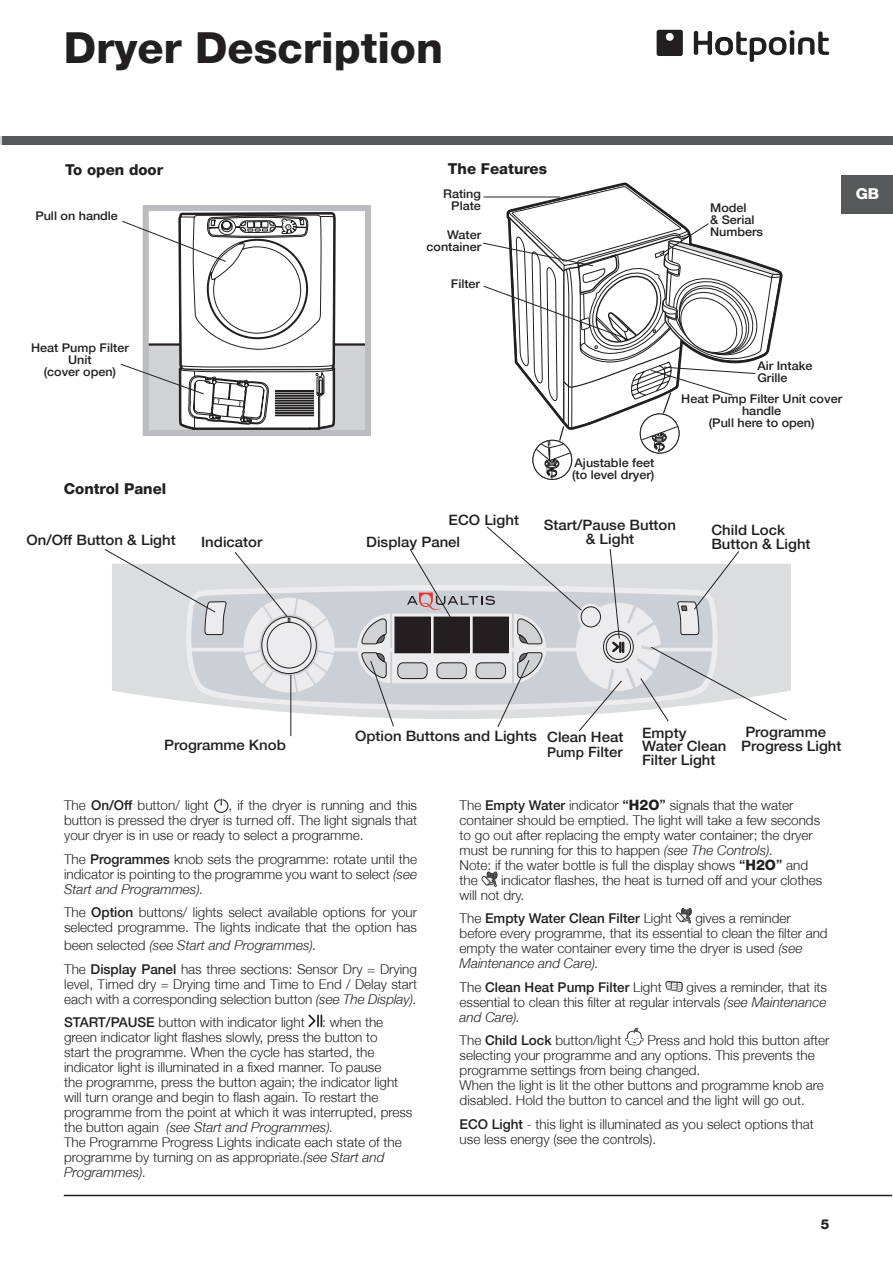
<style>
.page{position:relative;width:893px;height:1263px;background:#fff}
.page>*{position:absolute;margin:0;border:0;box-sizing:border-box;transform-origin:0 0}
.t1{font:800 42.75px "Helvetica Neue";color:#231f20}
.t2{font:800 15px "Helvetica Neue";color:#231f20}
.t3{font:800 15px "Helvetica Neue";color:#fff;scale:1.05 1}
.t4{font:500 14.25px/13.5px "Helvetica Neue";color:#231f20;scale:1.05 1}
.t5{font:300 13.5px/15px "Helvetica Neue";color:#231f20}
.t6{font:500 13.5px "Helvetica Neue";color:#231f20}
.t7{font:800 13.5px "Helvetica Neue";color:#231f20}
.t8{font:500 12px/12px "Helvetica Neue";color:#231f20;scale:1.05 1}
.s1{font-size:13.5px}
.s2{font-weight:500}
.s3{font-style:italic}
.s4{font-weight:500;font-size:14.25px}
.s5{font-weight:800;font-size:14.25px}
.s6{font-weight:300}
</style>
<div class="page">
<svg style="left:0;top:136px;width:2px;height:9px"></svg>
<hr style="left:64px;top:1195px;width:828px;height:1px;background:#231f20">
<div style="left:842px;top:175px;width:51px;height:38px;background:#57585a"></div>
<svg style="left:694px;top:30px;width:135px;height:32px"></svg>
<svg style="left:657px;top:30px;width:26px;height:26px"></svg>
<div style="left:2px;top:136px;width:891px;height:9px;background:#57585a"></div>
<div style="left:112px;top:564px;width:679px;height:138px;background:#dcdddf"></div>
<svg style="left:186px;top:585px;width:532px;height:126px;background:#d7dade"></svg>
<svg style="left:214px;top:799px;width:14px;height:14px"></svg>
<svg style="left:308px;top:1014px;width:14px;height:13px"></svg>
<svg style="left:482px;top:872px;width:15px;height:15px"></svg>
<svg style="left:676px;top:908px;width:16px;height:15px"></svg>
<svg style="left:665px;top:981px;width:18px;height:11px"></svg>
<svg style="left:625px;top:1028px;width:19px;height:17px"></svg>
<svg style="left:143px;top:205px;width:228px;height:231px"></svg>
<div style="left:533px;top:440px;width:39px;height:40px;border:1px solid #231f20;border-radius:50%"></div>
<svg style="left:120px;top:205px;width:217px;height:227px"></svg>
<svg style="left:483px;top:184px;width:299px;height:295px"></svg>
<svg style="left:104px;top:549px;width:123px;height:86px"></svg>
<svg style="left:677px;top:551px;width:63px;height:84px;background:#dadbde"></svg>
<svg style="left:640px;top:646px;width:148px;height:76px"></svg>
<hr style="left:290px;top:675px;width:1px;height:61px;background:#231f20">
<svg style="left:234px;top:526px;width:400px;height:206px"></svg>
<h1 class="t1" style="left:64px;top:22px;width:381px">Dryer Description</h1>
<p class="t2" style="left:65px;top:160px;width:100px">To open door</p>
<p class="t8" style="left:35px;top:209px;width:80px">Pull on handle</p>
<p class="t2" style="left:448px;top:159px;width:101px">The Features</p>
<p class="t8" style="left:443px;top:187px;width:38px;text-align:right">Rating<br>Plate</p>
<p class="t8" style="left:427px;top:229px;width:54px;text-align:right">Water container</p>
<p class="t8" style="left:451px;top:277px;width:29px">Filter</p>
<p class="t8" style="left:710px;top:202px;width:52px">Model<br>&amp; Serial<br>Numbers</p>
<p class="t3" style="left:856px;top:184px;width:24px">GB</p>
<p class="t8" style="left:31px;top:342px;width:95px;text-align:center">Heat Pump Filter<br>Unit<br>(cover open)</p>
<p class="t2" style="left:64px;top:480px;width:104px">Control Panel</p>
<p class="t8" style="left:572px;top:457px;width:80px">Ajustable feet (to level dryer)</p>
<p class="t8" style="left:757px;top:360px;width:54px">Air Intake<br>Grille</p>
<p class="t8" style="left:681px;top:392px;width:155px;text-align:center">Heat Pump Filter Unit cover handle<br>(Pull here to open)</p>
<p class="t4" style="left:449px;top:513px;width:69px">ECO Light</p>
<p class="t4" style="left:544px;top:518px;width:127px;text-align:center">Start/Pause Button &amp; Light</p>
<p class="t4" style="left:27px;top:533px;width:144px">On/Off Button &amp; Light</p>
<p class="t4" style="left:366px;top:535px;width:91px">Display Panel</p>
<p class="t4" style="left:711px;top:523px;width:96px">Child Lock<br>Button &amp; Light</p>
<p class="t4" style="left:201px;top:535px;width:60px">Indicator</p>
<p class="t4" style="left:745px;top:725px;width:78px">Programme</p>
<p class="t4" style="left:642px;top:726px;width:82px">Empty<br>Water Clean<br>Filter Light</p>
<p class="t4" style="left:355px;top:729px;width:175px">Option Buttons and Lights</p>
<p class="t4" style="left:547px;top:729px;width:74px;line-height:15px">Clean Heat<br><span class="s1">Pump</span> Filter</p>
<p class="t4" style="left:164px;top:738px;width:117px">Programme Knob</p>
<p class="t4" style="left:741px;top:739px;width:97px">Progress Light</p>
<p class="t5" style="left:64px;top:798px;width:146px">The <span class="s2">On/Off</span> button/ light</p>
<p class="t5" style="left:64px;top:798px;width:354px;text-align:justify;text-indent:164px">, if the dryer is running and this button is pressed the dryer is turned off. The light signals that your dryer is in use or ready to select a programme.</p>
<p class="t5" style="left:64px;top:851px;width:354px;text-align:justify">The <span class="s2">Programmes</span> knob sets the programme: rotate until the indicator is pointing to the programme you want to select <span class="s3">(see Start and Programmes).</span></p>
<p class="t5" style="left:64px;top:904px;width:354px">The <span class="s2">Option</span> buttons/ lights select available options for your selected programme. The lights indicate that the option has</p>
<p class="t5" style="left:64px;top:933px;width:354px;line-height:23.5px">been selected <span class="s3">(see Start and Programmes).<br></span>The <span class="s2">Display Panel</span> has three sections: Sensor Dry = Drying</p>
<p class="t5" style="left:64px;top:976px;width:354px">level, Timed dry = Drying time and Time to End / Delay start each with a corresponding selection button <span class="s3">(see The Display).</span></p>
<p class="t5" style="left:64px;top:1014px;width:242px"><span class="s2">START/PAUSE</span> button with indicator light</p>
<p class="t5" style="left:64px;top:1014px;width:350px;text-indent:258px">: when the green indicator light flashes slowly, press the button to<br>start the programme. When the cycle has started, the indicator light is illuminated in a fixed manner. To pause<br>the programme, press the button again; the indicator light will turn orange and begin to flash again. To restart the programme from the point at which it was interrupted, press the button again <span class="s3">(see Start and Programmes).<br></span>The Programme Progress Lights indicate each state of the programme by turning on as appropriate.<span class="s3">(see Start and Programmes).</span></p>
<p class="t5" style="left:460px;top:797px;width:362px">The <span class="s2">Empty Water</span> indicator <span class="s4">“</span><span class="s5">H2O</span><span class="s4">”</span> signals that the water container should be emptied. The light will take a few seconds to go out after replacing the empty water container; the dryer must be running for this to happen <span class="s3">(see The Controls).<br></span>Note: if the water bottle is full the display shows <span class="s4">“</span><span class="s5">H2O</span><span class="s4">”</span> and the</p>
<p class="t5" style="left:460px;top:872px;width:364px;text-indent:42px">indicator flashes, the heat is turned off and your clothes will not dry.</p>
<p class="t6" style="left:460px;top:910px;width:214px"><span class="s6">The</span> Empty Water Clean Filter <span class="s6">Light</span></p>
<p class="t5" style="left:460px;top:911px;width:370px;text-indent:236px">gives a reminder before every programme, that its essential to clean the filter and empty the water container every time the dryer is used <span class="s3">(see Maintenance and Care).</span></p>
<p class="t6" style="left:460px;top:979px;width:204px"><span class="s6">The</span> Clean Heat Pump Filter <span class="s6">Light</span></p>
<p class="t5" style="left:460px;top:979px;width:369px;text-align:justify;text-indent:227px">gives a reminder, that its essential to clean this filter at regular intervals <span class="s3">(see Maintenance and Care).</span></p>
<p class="t5" style="left:460px;top:1033px;width:163px">The <span class="s2">Child Lock</span> button/light</p>
<p class="t5" style="left:460px;top:1033px;width:371px;text-indent:188px">Press and hold this button after selecting your programme and any options. This prevents the programme settings from being changed.<br>When the light is lit the other buttons and programme knob are disabled. Hold the button to cancel and the light will go out.</p>
<p class="t5" style="left:460px;top:1116px;width:356px"><span class="s2">ECO Light</span> - this light is illuminated as you select options that use less energy (see the controls).</p>
<p class="t7" style="left:821px;top:1216px;width:10px">5</p>
</div>
